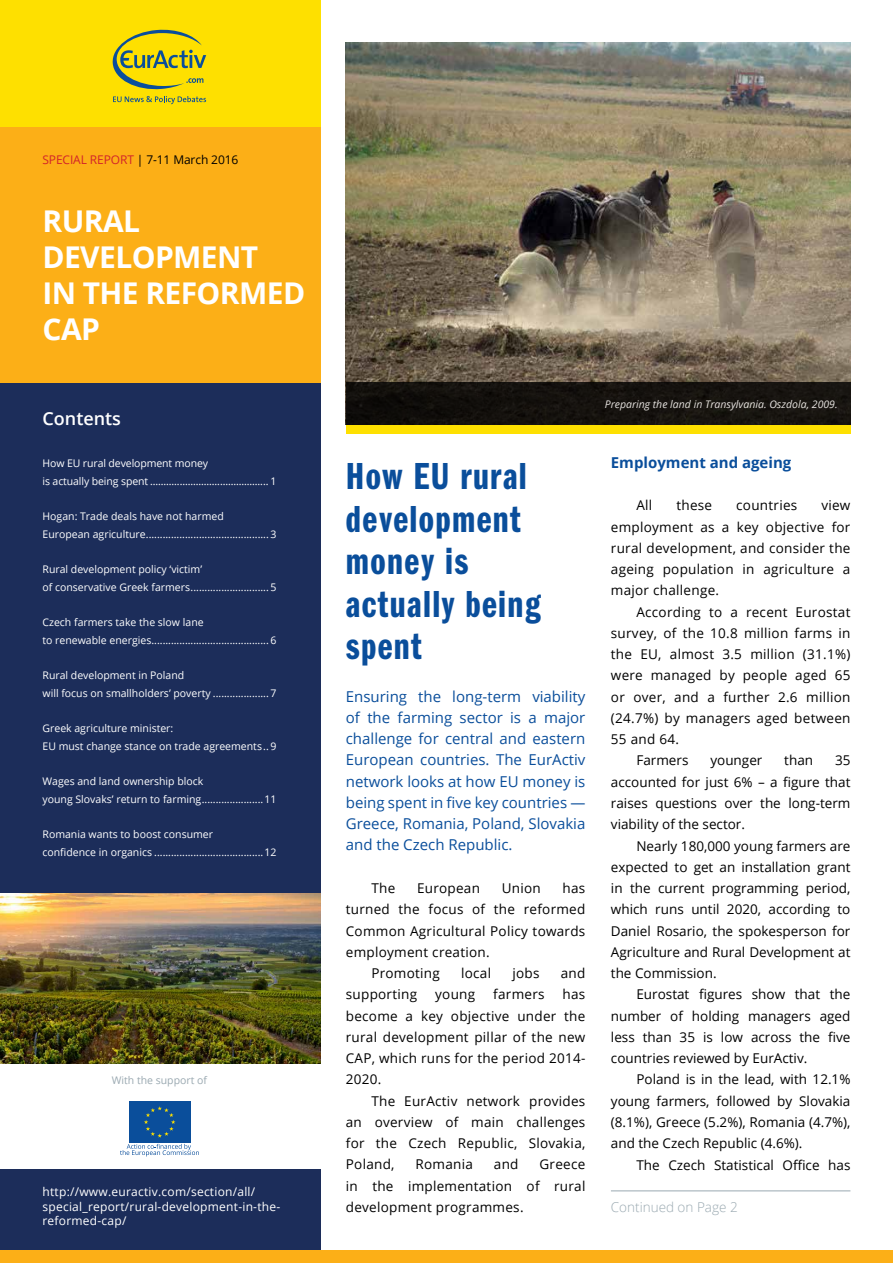
<style>
.page{position:relative;width:893px;height:1263px;background:#fff}
.page>*{position:absolute;margin:0;border:0;box-sizing:border-box;transform-origin:0 0}
.t1{font:39px/42.5px "ITC Franklin Gothic Std Dm Cp";letter-spacing:.035em;color:#0a4e9b}
.t2{font:700 30px/36px "Open Sans";letter-spacing:-.02em;color:#fff}
.t3{font:600 18px "Open Sans";color:#fff}
.t4{font:15px/21.3px "Open Sans";color:#0a4e9b;text-align:justify}
.t5{font:700 15px "Open Sans";color:#0a4e9b}
.t6{font:13.5px/21.3px "Open Sans";letter-spacing:.02em;color:#000;text-align:justify}
.t7{font:13.5px "Open Sans";color:#000}
.t8{font:300 13.5px "Open Sans";color:#9aa9b1}
.t9{font:12px/14.4px "Open Sans";letter-spacing:.02em;color:#fff}
.t10{font:12px "Open Sans";letter-spacing:-.01em;color:#000}
.t11{font:10.5px/18px "Open Sans";color:#fff}
.t12{font:italic 10.5px "Open Sans";color:#fff}
.t13{font:10.5px "Open Sans";color:#9aa9b1}
.s1{color:#d2232a}
</style>
<div class="page">
<div style="left:0;top:0;width:320px;height:128px;background:#fee000"></div>
<div style="left:0;top:383px;width:320px;height:510px;background:#1c2d5a"></div>
<div style="left:0;top:1169px;width:320px;height:81px;background:#1c2d5a"></div>
<div style="left:0;top:128px;width:320px;height:255px;background:#fcaf17"></div>
<div style="left:129px;top:1101px;width:61px;height:42px;background:#0a4e9b"></div>
<svg style="left:144px;top:1106px;width:31px;height:31px"></svg>
<svg style="left:120px;top:1144px;width:79px;height:12px"></svg>
<div style="left:0;top:1250px;width:893px;height:13px;background:#fcaf17"></div>
<svg style="left:112px;top:29px;width:94px;height:75px"></svg>
<img style="left:346px;top:43px;width:504px;height:340px">
<div style="left:346px;top:383px;width:504px;height:42px;background:#15120e"></div>
<hr style="left:611px;top:1190px;width:239px;height:1px;background:#9aa9b1">
<div style="left:346px;top:425px;width:504px;height:9px;background:#fee000"></div>
<img style="left:0;top:893px;width:320px;height:170px">
<p class="t10" style="left:43px;top:151px;width:197px"><span class="s1">SPECIAL REPORT</span> | 7-11 March 2016</p>
<h2 class="t2" style="left:43px;top:202px;width:264px">RURAL<br>DEVELOPMENT<br>IN THE REFORMED<br>CAP</h2>
<h3 class="t3" style="left:43px;top:406px;width:80px">Contents</h3>
<p class="t11" style="left:43px;top:453px;width:235px">How EU rural development money<br>is actually being spent ............................................ 1</p>
<p class="t11" style="left:43px;top:506px;width:235px">Hogan: Trade deals have not harmed<br>European agriculture............................................ 3</p>
<p class="t11" style="left:43px;top:559px;width:235px">Rural development policy ‘victim’<br>of conservative Greek farmers............................ 5</p>
<p class="t11" style="left:43px;top:612px;width:235px">Czech farmers take the slow lane<br>to renewable energies.......................................... 6</p>
<p class="t11" style="left:43px;top:665px;width:235px">Rural development in Poland<br>will focus on smallholders’ poverty .................... 7</p>
<p class="t11" style="left:43px;top:718px;width:235px">Greek agriculture minister:<br>EU must change stance on trade agreements .. 9</p>
<p class="t11" style="left:43px;top:771px;width:235px">Wages and land ownership block<br>young Slovaks’ return to farming......................11</p>
<p class="t11" style="left:43px;top:824px;width:235px">Romania wants to boost consumer<br>confidence in organics .......................................12</p>
<p class="t13" style="left:112px;top:1073px;width:97px">With the support of</p>
<p class="t9" style="left:43px;top:1184px;width:239px">http://www.euractiv.com/section/all/ special_report/rural-development-in-the&shy;reformed-cap/</p>
<h1 class="t1" style="left:346px;top:455px;width:196px">How EU rural development money is actually being spent</h1>
<p class="t4" style="left:346px;top:685px;width:241px">Ensuring the long-term viability of the farming sector is a major challenge for central and eastern European countries. The EurActiv network looks at how EU money is being spent in five key countries — Greece, Romania, Poland, Slovakia and the Czech Republic.</p>
<p class="t6" style="left:371px;top:877px;width:25px">The</p>
<p class="t6" style="left:417px;top:877px;width:64px">European</p>
<p class="t6" style="left:502px;top:877px;width:41px">Union</p>
<p class="t6" style="left:563px;top:877px;width:24px">has</p>
<p class="t6" style="left:346px;top:898px;width:241px">turned the focus of the reformed</p>
<p class="t6" style="left:346px;top:920px;width:241px">Common Agricultural Policy towards</p>
<p class="t6" style="left:346px;top:941px;width:145px">employment creation.</p>
<p class="t6" style="left:371px;top:962px;width:70px">Promoting</p>
<p class="t6" style="left:461px;top:962px;width:31px">local</p>
<p class="t6" style="left:512px;top:962px;width:29px">jobs</p>
<p class="t6" style="left:561px;top:962px;width:26px">and</p>
<p class="t6" style="left:346px;top:983px;width:73px">supporting</p>
<p class="t6" style="left:435px;top:983px;width:42px">young</p>
<p class="t6" style="left:493px;top:983px;width:53px">farmers</p>
<p class="t6" style="left:346px;top:983px;width:241px;text-indent:217px">has become a key objective under the rural development pillar of the new CAP, which runs for the period 2014- 2020.</p>
<p class="t6" style="left:346px;top:1090px;width:241px;text-indent:26px">The EurActiv network provides an overview of main challenges for the Czech Republic, Slovakia, Poland,</p>
<p class="t6" style="left:416px;top:1153px;width:59px">Romania</p>
<p class="t6" style="left:494px;top:1153px;width:26px">and</p>
<p class="t6" style="left:346px;top:1153px;width:241px;text-indent:194px">Greece in the implementation of rural development programmes.</p>
<p class="t12" style="left:605px;top:397px;width:234px">Preparing the land in Transylvania. Oszdola, 2009.</p>
<p class="t5" style="left:611px;top:452px;width:182px">Employment and ageing</p>
<p class="t6" style="left:636px;top:494px;width:17px">All</p>
<p class="t6" style="left:676px;top:494px;width:37px">these</p>
<p class="t6" style="left:736px;top:494px;width:63px">countries</p>
<p class="t6" style="left:611px;top:494px;width:241px;text-indent:210px">view employment as a key objective for rural development, and consider the ageing population in agriculture a major challenge.</p>
<p class="t6" style="left:636px;top:601px;width:216px">According to a recent Eurostat</p>
<p class="t6" style="left:611px;top:622px;width:241px">survey, of the 10.8 million farms in</p>
<p class="t6" style="left:611px;top:643px;width:241px">the EU, almost 3.5 million (31.1%)</p>
<p class="t6" style="left:611px;top:664px;width:241px">were managed by people aged 65</p>
<p class="t6" style="left:611px;top:686px;width:241px">or over, and a further 2.6 million</p>
<p class="t6" style="left:611px;top:707px;width:241px">(24.7%) by managers aged between</p>
<p class="t6" style="left:611px;top:728px;width:69px">55 and 64.</p>
<p class="t7" style="left:636px;top:751px;width:54px">Farmers</p>
<p class="t7" style="left:710px;top:751px;width:54px">younger</p>
<p class="t6" style="left:784px;top:749px;width:30px">than</p>
<p class="t6" style="left:611px;top:749px;width:241px;text-indent:224px">35 accounted for just 6% – a figure that raises questions over the long-term viability of the sector.</p>
<p class="t6" style="left:611px;top:835px;width:241px;text-indent:26px">Nearly 180,000 young farmers are expected to get an installation grant in the current programming period, which runs until 2020, according to Daniel Rosario, the spokesperson for Agriculture and Rural Development at the Commission.</p>
<p class="t6" style="left:611px;top:983px;width:241px;text-indent:26px">Eurostat figures show that the number of holding managers aged less than 35 is low across the five countries reviewed by EurActiv.</p>
<p class="t6" style="left:611px;top:1068px;width:241px;text-indent:26px">Poland is in the lead, with 12.1% young farmers, followed by Slovakia (8.1%), Greece (5.2%), Romania (4.7%), and the Czech Republic (4.6%).</p>
<p class="t7" style="left:636px;top:1155px;width:216px">The Czech Statistical Office has</p>
<p class="t8" style="left:611px;top:1198px;width:128px">Continued on Page 2</p>
</div>
